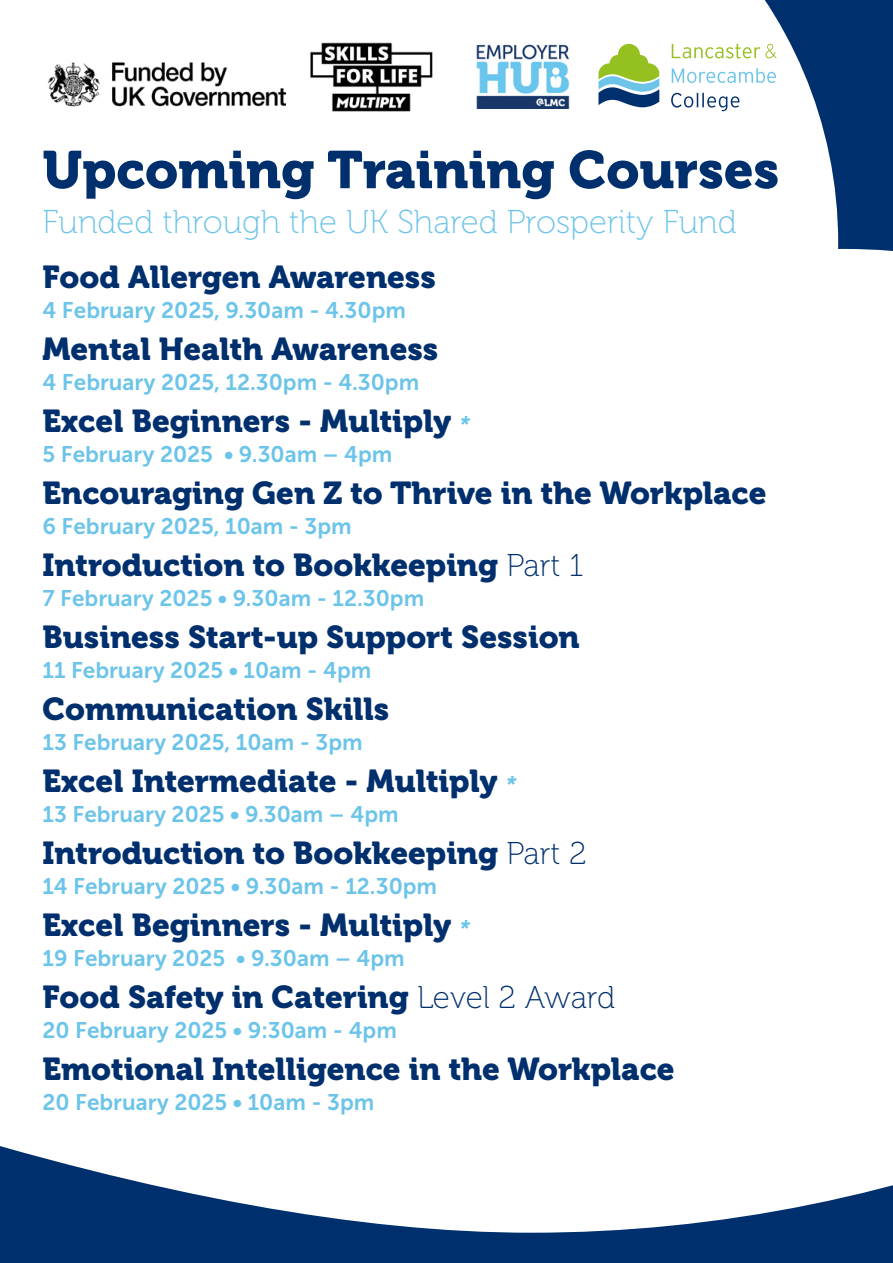
<style>
.page{position:relative;width:893px;height:1263px;background:#002f6e}
.page>*{position:absolute;margin:0;border:0;box-sizing:border-box;transform-origin:0 0}
.t1{font:52.5px "Museo 900";color:#002f6e}
.t2{font:33px "Museo 100";color:#6cc4e9}
.t3{font:31.5px "Museo 900";color:#002f6e}
.t4{font:22.5px "Museo Sans 700";color:#6cc4e9}
.s1{font-family:"Museo Sans 700";font-style:italic;font-size:22.5px;color:#6cc4e9}
.s2{font-family:"Museo 100"}
</style>
<div class="page">
<div style="left:0;top:0;width:893px;height:1233px;background:#fff"></div>
<svg style="left:672px;top:68px;width:104px;height:15px;background:#d8eff9"></svg>
<svg style="left:671px;top:92px;width:68px;height:19px"></svg>
<svg style="left:672px;top:43px;width:105px;height:15px;background:#e7f1cd"></svg>
<svg style="left:598px;top:44px;width:61px;height:63px"></svg>
<img style="left:303px;top:42px;width:145px;height:70px">
<h1 class="t1" style="left:43px;top:140px;width:738px">Upcoming Training Courses</h1>
<p class="t2" style="left:43px;top:204px;width:696px">Funded through the UK Shared Prosperity Fund</p>
<p class="t3" style="left:43px;top:259px;width:395px">Food Allergen Awareness</p>
<p class="t4" style="left:43px;top:297px;width:365px">4 February 2025, 9.30am - 4.30pm</p>
<p class="t3" style="left:43px;top:331px;width:397px">Mental Health Awareness</p>
<p class="t4" style="left:43px;top:369px;width:378px">4 February 2025, 12.30pm - 4.30pm</p>
<p class="t3" style="left:43px;top:403px;width:429px">Excel Beginners - Multiply <span class="s1">*</span></p>
<p class="t4" style="left:43px;top:441px;width:351px">5 February 2025 • 9.30am – 4pm</p>
<p class="t3" style="left:43px;top:475px;width:725px">Encouraging Gen Z to Thrive in the Workplace</p>
<p class="t4" style="left:43px;top:513px;width:311px">6 February 2025, 10am - 3pm</p>
<p class="t3" style="left:43px;top:547px;width:542px">Introduction to Bookkeeping <span class="s2">Part 1</span></p>
<p class="t4" style="left:43px;top:585px;width:383px">7 February 2025 • 9.30am - 12.30pm</p>
<p class="t3" style="left:43px;top:619px;width:539px">Business Start-up Support Session</p>
<p class="t4" style="left:43px;top:657px;width:330px">11 February 2025 • 10am - 4pm</p>
<p class="t3" style="left:43px;top:691px;width:348px">Communication Skills</p>
<p class="t4" style="left:43px;top:729px;width:322px">13 February 2025, 10am - 3pm</p>
<p class="t3" style="left:43px;top:763px;width:475px">Excel Intermediate - Multiply <span class="s1">*</span></p>
<p class="t4" style="left:43px;top:801px;width:358px">13 February 2025 • 9.30am – 4pm</p>
<p class="t3" style="left:43px;top:835px;width:546px">Introduction to Bookkeeping <span class="s2">Part 2</span></p>
<p class="t4" style="left:43px;top:873px;width:396px">14 February 2025 • 9.30am - 12.30pm</p>
<p class="t3" style="left:43px;top:907px;width:429px">Excel Beginners - Multiply <span class="s1">*</span></p>
<p class="t4" style="left:43px;top:945px;width:364px">19 February 2025 • 9.30am – 4pm</p>
<p class="t3" style="left:43px;top:979px;width:574px">Food Safety in Catering <span class="s2">Level 2 Award</span></p>
<p class="t4" style="left:43px;top:1017px;width:356px">20 February 2025 • 9:30am - 4pm</p>
<p class="t3" style="left:43px;top:1051px;width:634px">Emotional Intelligence in the Workplace</p>
<p class="t4" style="left:43px;top:1089px;width:333px">20 February 2025 • 10am - 3pm</p>
</div>
